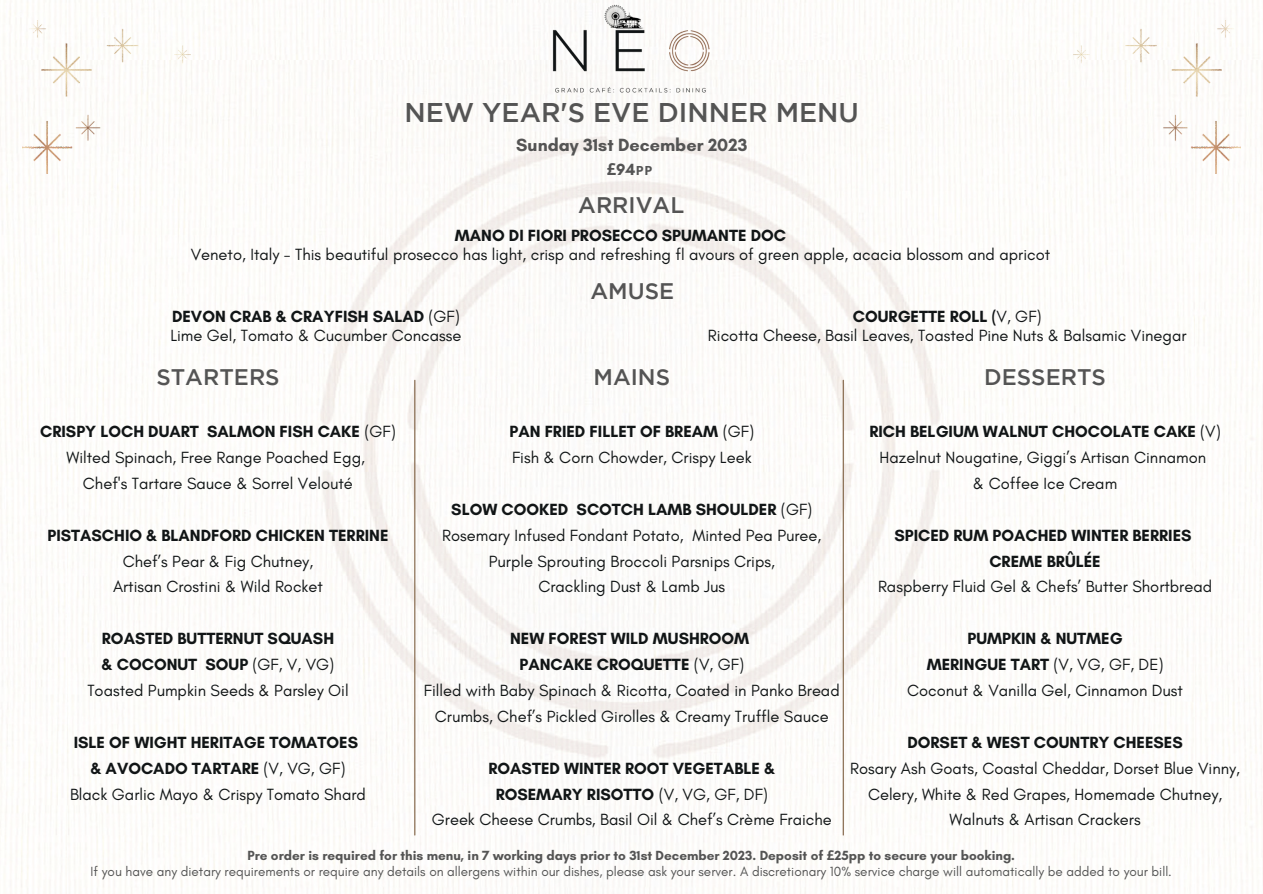
<style>
.page{position:relative;width:1263px;height:894px;background:#fff}
.page>*{position:absolute;margin:0;border:0;box-sizing:border-box;transform-origin:0 0}
.t1{font:500 27px "Gotham";color:#545454}
.t2{font:500 22.5px "Gotham";color:#545454}
.t3{font:700 18px "Glacial Indifference";color:#545454}
.t4{font:16.5px/25.8px "Glacial Indifference";color:#111516;text-align:center}
.t5{font:700 16.5px "Glacial Indifference";color:#111516}
.t6{font:700 16.5px "Noto Sans";color:#545454}
.t7{font:13.5px "Glacial Indifference";color:#545454}
.t8{font:700 13.5px "Glacial Indifference";color:#545454}
.s1{font-family:"Glacial Indifference"}
.s2{font-weight:400}
.s3{font-family:"Noto Sans"}
</style>
<div class="page">
<img style="left:66px;top:60px;width:1130px;height:833px">
<img style="left:1196px;top:0;width:64px;height:60px">
<img style="left:2px;top:0;width:64px;height:60px">
<hr style="left:414px;top:380px;width:1px;height:454px;background:#7e6042">
<hr style="left:843px;top:380px;width:1px;height:454px;background:#7e6042">
<img style="left:546px;top:0;width:170px;height:99px">
<img style="left:23px;top:20px;width:167px;height:153px">
<img style="left:1074px;top:20px;width:167px;height:153px">
<p class="t1" style="left:405px;top:102px;width:456px">NEW YEAR'S EVE DINNER MENU</p>
<p class="t3" style="left:516px;top:134px;width:233px">Sunday 31st December 2023</p>
<p class="t6" style="left:607px;top:157px;width:48px">£<span class="s1">94</span>ᴘᴘ</p>
<p class="t2" style="left:578px;top:196px;width:107px">ARRIVAL</p>
<p class="t5" style="left:455px;top:225px;width:333px">MANO DI FIORI PROSECCO SPUMANTE DOC</p>
<p class="t4" style="left:191px;top:241px;width:861px">Veneto, Italy - This beautiful prosecco has light, crisp and refreshing fl avours of green apple, acacia blossom and apricot</p>
<p class="t5" style="left:172px;top:306px;width:289px">DEVON CRAB &amp; CRAYFISH SALAD <span class="s2">(GF)</span></p>
<p class="t4" style="left:170px;top:322px;width:293px">Lime Gel, Tomato &amp; Cucumber Concasse</p>
<p class="t2" style="left:590px;top:282px;width:85px">AMUSE</p>
<p class="t5" style="left:853px;top:306px;width:190px">COURGETTE ROLL (<span class="s2">V, GF)</span></p>
<p class="t4" style="left:708px;top:322px;width:480px">Ricotta Cheese, Basil Leaves, Toasted Pine Nuts &amp; Balsamic Vinegar</p>
<p class="t2" style="left:156px;top:369px;width:125px">STARTERS</p>
<p class="t5" style="left:40px;top:421px;width:357px">CRISPY LOCH DUART SALMON FISH CAKE <span class="s2">(GF)</span></p>
<p class="t4" style="left:66px;top:444px;width:300px">Wilted Spinach, Free Range Poached Egg,</p>
<p class="t4" style="left:83px;top:470px;width:272px">Chef's Tartare Sauce &amp; Sorrel Velouté</p>
<p class="t5" style="left:47px;top:525px;width:342px">PISTASCHIO &amp; BLANDFORD CHICKEN TERRINE</p>
<p class="t4" style="left:123px;top:547px;width:192px">Chef’s Pear &amp; Fig Chutney,</p>
<p class="t4" style="left:113px;top:573px;width:211px">Artisan Crostini &amp; Wild Rocket</p>
<p class="t5" style="left:102px;top:628px;width:234px">ROASTED BUTTERNUT SQUASH</p>
<p class="t5" style="left:102px;top:654px;width:234px">&amp; COCONUT SOUP <span class="s2">(GF, V, VG)</span></p>
<p class="t4" style="left:87px;top:677px;width:263px">Toasted Pumpkin Seeds &amp; Parsley Oil</p>
<p class="t5" style="left:74px;top:731px;width:286px">ISLE OF WIGHT HERITAGE TOMATOES</p>
<p class="t5" style="left:90px;top:757px;width:256px">&amp; AVOCADO TARTARE <span class="s2">(V, VG, GF)</span></p>
<p class="t4" style="left:70px;top:780px;width:297px">Black Garlic Mayo &amp; Crispy Tomato Shard</p>
<p class="t2" style="left:593px;top:369px;width:78px">MAINS</p>
<p class="t5" style="left:509px;top:421px;width:246px">PAN FRIED FILLET OF BREAM <span class="s2">(GF)</span></p>
<p class="t4" style="left:512px;top:444px;width:241px">Fish &amp; Corn Chowder, Crispy Leek</p>
<p class="t5" style="left:451px;top:499px;width:363px">SLOW COOKED SCOTCH LAMB SHOULDER <span class="s2">(GF)</span></p>
<p class="t4" style="left:442px;top:522px;width:381px">Rosemary Infused Fondant Potato, Minted Pea Puree,</p>
<p class="t4" style="left:489px;top:547px;width:288px">Purple Sprouting Broccoli Parsnips Crips,</p>
<p class="t4" style="left:538px;top:573px;width:188px">Crackling Dust &amp; Lamb Jus</p>
<p class="t5" style="left:510px;top:628px;width:241px">NEW FOREST WILD MUSHROOM</p>
<p class="t5" style="left:519px;top:654px;width:226px">PANCAKE CROQUETTE <span class="s2">(V, GF)</span></p>
<p class="t4" style="left:424px;top:677px;width:417px">Filled with Baby Spinach &amp; Ricotta, Coated in Panko Bread<br>Crumbs, Chef’s Pickled Girolles &amp; Creamy Truffle Sauce</p>
<p class="t5" style="left:488px;top:757px;width:288px">ROASTED WINTER ROOT VEGETABLE &amp;</p>
<p class="t5" style="left:496px;top:783px;width:274px">ROSEMARY RISOTTO <span class="s2">(V, VG, GF, DF)</span></p>
<p class="t4" style="left:432px;top:806px;width:401px">Greek Cheese Crumbs, Basil Oil &amp; Chef’s Crème Fraiche</p>
<p class="t8" style="left:247px;top:847px;width:769px">Pre order is required for this menu, in 7 working days prior to 31st December 2023. Deposit of <span class="s3">£</span>25pp to secure your booking.</p>
<p class="t7" style="left:91px;top:863px;width:1083px">If you have any dietary requirements or require any details on allergens within our dishes, please ask your server. A discretionary 10% service charge will automatically be added to your bill.</p>
<p class="t2" style="left:984px;top:369px;width:123px">DESSERTS</p>
<p class="t5" style="left:869px;top:421px;width:353px">RICH BELGIUM WALNUT CHOCOLATE CAKE <span class="s2">(V)</span></p>
<p class="t4" style="left:880px;top:444px;width:328px">Hazelnut Nougatine, Giggi’s Artisan Cinnamon</p>
<p class="t4" style="left:973px;top:470px;width:146px">&amp; Coffee Ice Cream</p>
<p class="t5" style="left:894px;top:525px;width:299px">SPICED RUM POACHED WINTER BERRIES</p>
<p class="t5" style="left:989px;top:550px;width:113px">CREME BRÛLÉE</p>
<p class="t4" style="left:878px;top:573px;width:336px">Raspberry Fluid Gel &amp; Chefs’ Butter Shortbread</p>
<p class="t5" style="left:967px;top:628px;width:157px">PUMPKIN &amp; NUTMEG</p>
<p class="t5" style="left:927px;top:654px;width:238px">MERINGUE TART <span class="s2">(V, VG, GF, DE)</span></p>
<p class="t4" style="left:907px;top:677px;width:277px">Coconut &amp; Vanilla Gel, Cinnamon Dust</p>
<p class="t5" style="left:907px;top:731px;width:277px">DORSET &amp; WEST COUNTRY CHEESES</p>
<p class="t4" style="left:850px;top:754px;width:391px">Rosary Ash Goats, Coastal Cheddar, Dorset Blue Vinny,<br>Celery, White &amp; Red Grapes, Homemade Chutney,</p>
<p class="t4" style="left:949px;top:806px;width:193px">Walnuts &amp; Artisan Crackers</p>
</div>
